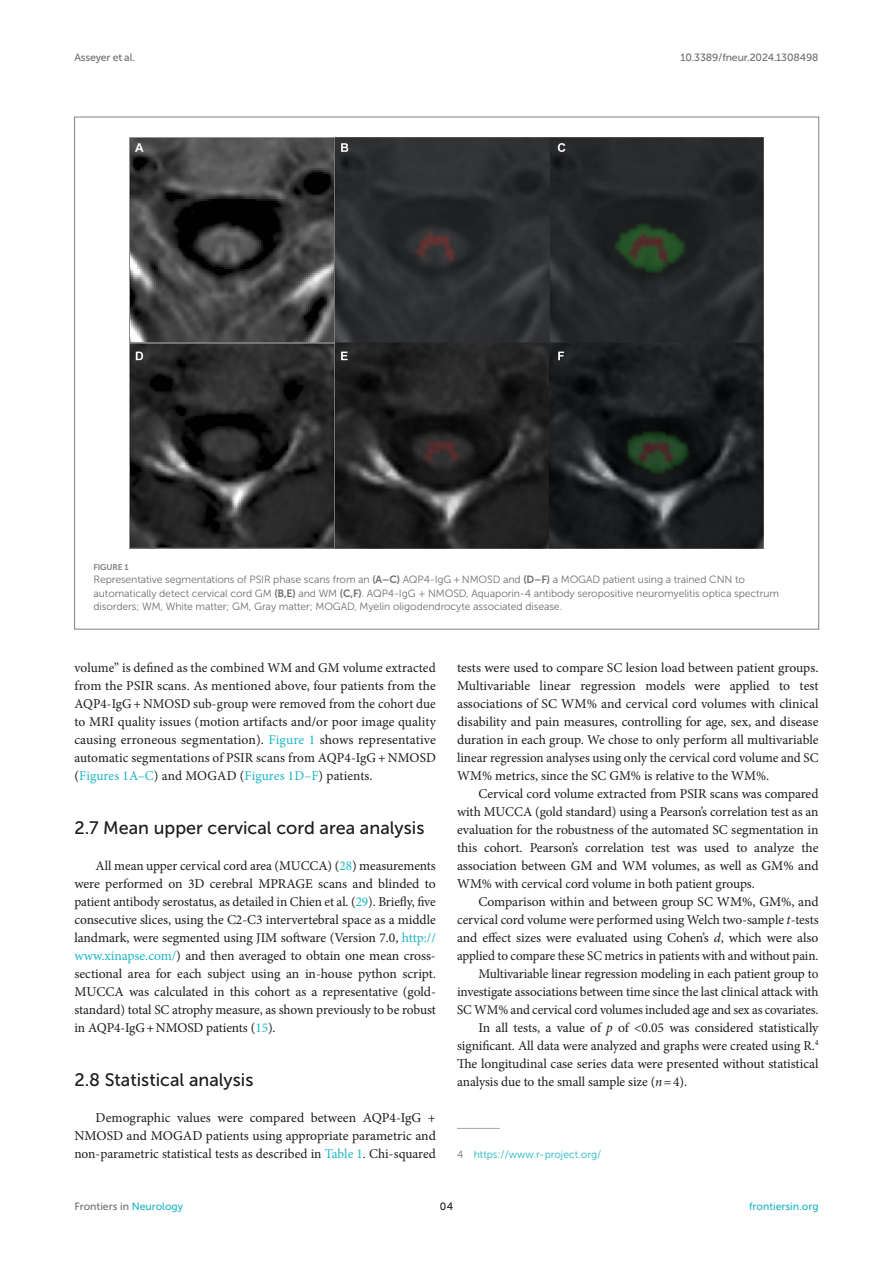
<style>
.page{position:relative;width:893px;height:1263px;background:#fff}
.page>*{position:absolute;margin:0;border:0;box-sizing:border-box;transform-origin:0 0}
.HEAD_2{font:18px "Museo Sans 500";color:#1b1c1b}
.TEXT_FLUSH{font:13.5px/18px "Minion Pro";color:#1b1c1b;text-align:justify}
.TEXT{font:13.5px/18px "Minion Pro";letter-spacing:-.01em;color:#1b1c1b;text-align:justify}
.FIG_LEG{font:10.5px/13.5px "Museo Sans 300";letter-spacing:-.01em;color:#706f70}
.t1{font:10.5px "Museo Sans 500";letter-spacing:-.015em;color:#706f70}
.FOOTNOTE{font:10.5px "Museo Sans 300";color:#1db5c3}
.t2{font:10.5px "Museo Sans 500";color:#1db5c3}
.t3{font:10.5px "Museo Sans 500";color:#1b1c1b}
.FIG_HD{font:8.25px "Museo Sans 700";letter-spacing:-.01em;color:#7e7f7f}
.s1{font-family:"Museo Sans 700"}
.s2{color:#1db5c3}
.s3{font-style:italic}
.s4{color:#706f70}
</style>
<div class="page">
<hr style="left:457px;top:1128px;width:43px;height:1px;background:#a2a3a3">
<img style="left:129px;top:137px;width:635px;height:412px">
<p class="t1" style="left:74px;top:51px;width:62px">Asseyer et al.</p>
<p class="t1" style="left:680px;top:51px;width:140px">10.3389/fneur.2024.1308498</p>
<p class="FIG_HD" style="left:94px;top:562px;width:37px">FIGURE 1</p>
<p class="FIG_LEG" style="left:94px;top:573px;width:687px">Representative segmentations of PSIR phase scans from an <span class="s1">(A–C)</span> AQP4-IgG + NMOSD and <span class="s1">(D–F)</span> a MOGAD patient using a trained CNN to automatically detect cervical cord GM <span class="s1">(B,E)</span> and WM <span class="s1">(C,F)</span>. AQP4-IgG + NMOSD, Aquaporin-4 antibody seropositive neuromyelitis optica spectrum disorders; WM, White matter; GM, Gray matter; MOGAD, Myelin oligodendrocyte associated disease.</p>
<p class="TEXT_FLUSH" style="left:74px;top:659px;width:363px">volume” is defined as the combined WM and GM volume extracted from the PSIR scans. As mentioned above, four patients from the AQP4-IgG +NMOSD sub-group were removed from the cohort due to MRI quality issues (motion artifacts and/or poor image quality causing erroneous segmentation). <span class="s2">Figure 1</span> shows representative automatic segmentations of PSIR scans from AQP4-IgG +NMOSD (<span class="s2">Figures 1A–C</span>) and MOGAD (<span class="s2">Figures 1D–F</span>) patients.</p>
<p class="HEAD_2" style="left:74px;top:818px;width:351px">2.7 Mean upper cervical cord area analysis</p>
<p class="TEXT_FLUSH" style="left:74px;top:857px;width:363px;text-indent:21px">All mean upper cervical cord area (MUCCA) (<span class="s2">28</span>) measurements were performed on 3D cerebral MPRAGE scans and blinded to patient antibody serostatus, as detailed in Chien et al. (<span class="s2">29</span>). Briefly, five consecutive slices, using the C2-C3 intervertebral space as a middle landmark, were segmented using JIM software (Version 7.0, <span class="s2">http:// www.xinapse.com/</span>) and then averaged to obtain one mean cross&shy;sectional area for each subject using an in-house python script.<br>MUCCA was calculated in this cohort as a representative (gold&shy;standard) total SC atrophy measure, as shown previously to be robust in AQP4-IgG+NMOSD patients (<span class="s2">15</span>).</p>
<p class="HEAD_2" style="left:74px;top:1070px;width:181px">2.8 Statistical analysis</p>
<p class="TEXT_FLUSH" style="left:74px;top:1109px;width:363px;text-indent:21px">Demographic values were compared between AQP4-IgG + NMOSD and MOGAD patients using appropriate parametric and non-parametric statistical tests as described in <span class="s2">Table 1</span>. Chi-squared</p>
<p class="TEXT_FLUSH" style="left:457px;top:659px;width:363px">tests were used to compare SC lesion load between patient groups.<br>Multivariable linear regression models were applied to test associations of SC WM% and cervical cord volumes with clinical disability and pain measures, controlling for age, sex, and disease duration in each group. We chose to only perform all multivariable linear regression analyses using only the cervical cord volume and SC WM% metrics, since the SC GM% is relative to the WM%.</p>
<p class="TEXT" style="left:457px;top:785px;width:363px;text-indent:21px">Cervical cord volume extracted from PSIR scans was compared with MUCCA (gold standard) using a Pearson’s correlation test as an evaluation for the robustness of the automated SC segmentation in this cohort. Pearson’s correlation test was used to analyze the association between GM and WM volumes, as well as GM% and WM% with cervical cord volume in both patient groups.</p>
<p class="TEXT" style="left:457px;top:893px;width:363px;text-indent:21px">Comparison within and between group SC WM%, GM%, and cervical cord volume were performed using Welch two-sample <span class="s3">t</span>-tests and effect sizes were evaluated using Cohen’s <span class="s3">d</span>, which were also applied to compare these SC metrics in patients with and without pain.</p>
<p class="TEXT" style="left:457px;top:965px;width:363px;text-indent:21px">Multivariable linear regression modeling in each patient group to investigate associations between time since the last clinical attack with SC WM% and cervical cord volumes included age and sex as covariates.</p>
<p class="TEXT" style="left:457px;top:1019px;width:363px;text-indent:21px">In all tests, a value of <span class="s3">p</span> of &lt;0.05 was considered statistically significant. All data were analyzed and graphs were created using R.<sup>4<br></sup>The longitudinal case series data were presented without statistical analysis due to the small sample size (<span class="s3">n</span>=4).</p>
<p class="FOOTNOTE" style="left:457px;top:1149px;width:146px"><span class="s4">4</span> https://www.r-project.org/</p>
<p class="t1" style="left:74px;top:1200px;width:110px">Frontiers in <span class="s2">Neurology</span></p>
<p class="t3" style="left:440px;top:1200px;width:15px">04</p>
<p class="t2" style="left:749px;top:1200px;width:71px">frontiersin.org</p>
</div>
